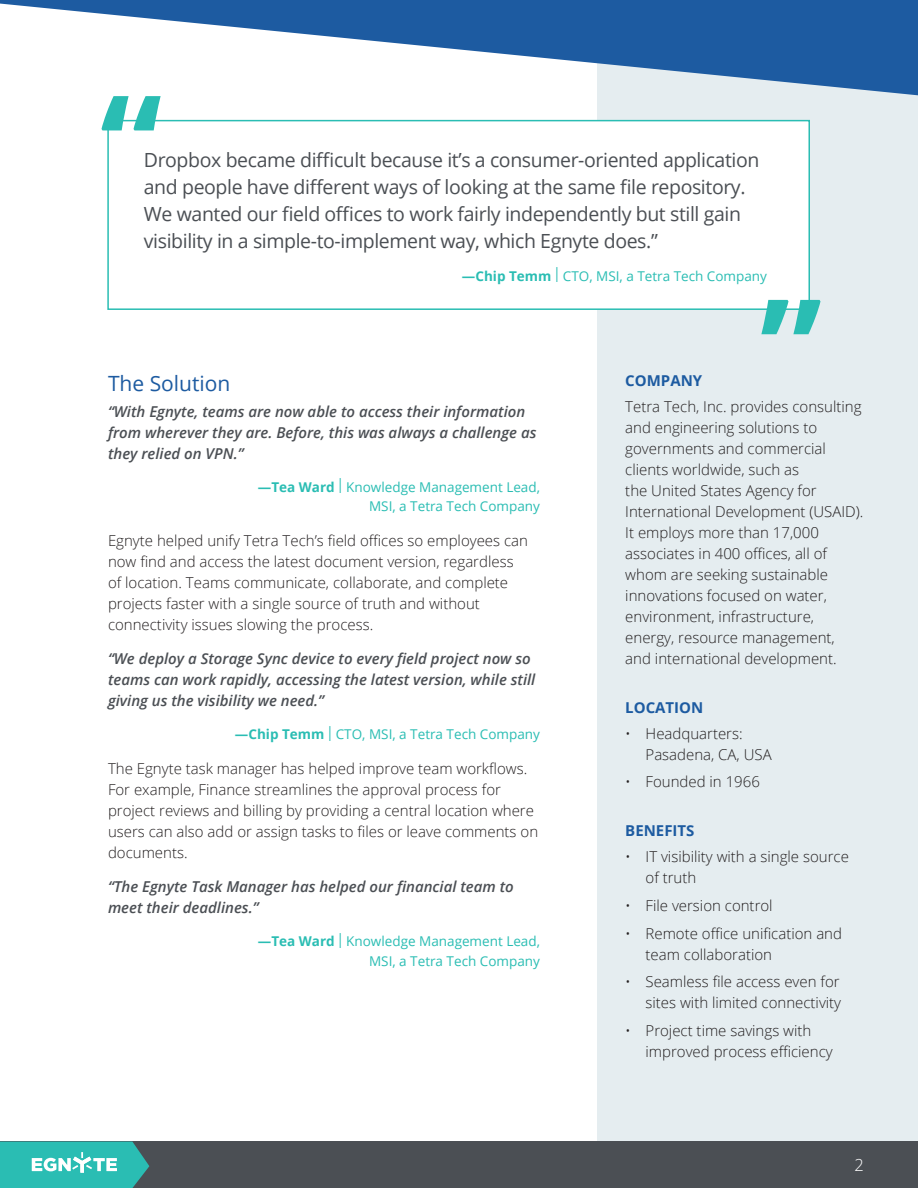
<style>
.page{position:relative;width:918px;height:1188px;background:#fff}
.page>*{position:absolute;margin:0;border:0;box-sizing:border-box;transform-origin:0 0}
.t1{font:21px "Open Sans";color:#1d5ba1}
.t2{font:19.5px/27px "Open Sans";letter-spacing:-.02em;color:#4b4f54}
.t3{font:300 16.5px "Open Sans";color:#fff}
.t4{font:300 15px/21px "Open Sans";color:#231f20}
.t5{font:italic 600 15px/21px "Open Sans";color:#4b4f54}
.t6{font:700 15px "Open Sans";color:#1d5ba1}
.t7{font:13.5px/19.5px "Open Sans";color:#2abdb3;text-align:right}
.s1{font-weight:700}
.s2{font-weight:300;font-size:19.5px}
</style>
<div class="page">
<div style="left:597px;top:0;width:321px;height:1188px;background:#e5edf0"></div>
<div style="left:107px;top:120px;width:703px;height:190px;background:#fff;border:2px solid #2abdb3"></div>
<svg style="left:102px;top:97px;width:59px;height:33px"></svg>
<svg style="left:761px;top:300px;width:60px;height:34px"></svg>
<svg style="left:0;top:0;width:918px;height:97px;fill:#1d5ba1"></svg>
<div style="left:0;top:1142px;width:918px;height:46px;background:#4b4f54"></div>
<svg style="left:0;top:1142px;width:149px;height:46px;background:#40bdb5"></svg>
<p class="t2" style="left:144px;top:145px;width:617px">Dropbox became difficult because it’s a consumer-oriented application and people have different ways of looking at the same file repository.<br>We wanted our field offices to work fairly independently but still gain visibility in a simple-to-implement way, which Egnyte does.”</p>
<p class="t7" style="left:462px;top:266px;width:307px"><span class="s1">—Chip Temm</span> <span class="s2">l</span> CTO, MSI, a Tetra Tech Company</p>
<h1 class="t1" style="left:108px;top:369px;width:124px">The Solution</h1>
<p class="t5" style="left:108px;top:400px;width:430px">“With Egnyte, teams are now able to access their information from wherever they are. Before, this was always a challenge as they relied on VPN.”</p>
<p class="t7" style="left:258px;top:477px;width:284px"><span class="s1">—Tea Ward</span> <span class="s2">l</span> Knowledge Management Lead,<br>MSI, a Tetra Tech Company</p>
<p class="t4" style="left:108px;top:529px;width:421px">Egnyte helped unify Tetra Tech’s field offices so employees can now find and access the latest document version, regardless of location. Teams communicate, collaborate, and complete projects faster with a single source of truth and without connectivity issues slowing the process.</p>
<p class="t5" style="left:108px;top:648px;width:429px">“We deploy a Storage Sync device to every field project now so teams can work rapidly, accessing the latest version, while still giving us the visibility we need.”</p>
<p class="t7" style="left:235px;top:724px;width:307px"><span class="s1">—Chip Temm</span> <span class="s2">l</span> CTO, MSI, a Tetra Tech Company</p>
<p class="t4" style="left:108px;top:757px;width:432px">The Egnyte task manager has helped improve team workflows.<br>For example, Finance streamlines the approval process for project reviews and billing by providing a central location where users can also add or assign tasks to files or leave comments on documents.</p>
<p class="t5" style="left:108px;top:876px;width:407px">“The Egnyte Task Manager has helped our financial team to meet their deadlines.”</p>
<p class="t7" style="left:258px;top:931px;width:284px"><span class="s1">—Tea Ward</span> <span class="s2">l</span> Knowledge Management Lead,<br>MSI, a Tetra Tech Company</p>
<p class="t6" style="left:625px;top:370px;width:78px">COMPANY</p>
<p class="t4" style="left:625px;top:396px;width:240px">Tetra Tech, Inc. provides consulting and engineering solutions to governments and commercial clients worldwide, such as<br>the United States Agency for<br>International Development (USAID).<br>It employs more than 17,000 associates in 400 offices, all of whom are seeking sustainable innovations focused on water, environment, infrastructure, energy, resource management, and international development.</p>
<p class="t6" style="left:625px;top:697px;width:80px">LOCATION</p>
<p class="t4" style="left:646px;top:722px;width:128px;text-indent:-20px">• Headquarters:<br>Pasadena, CA, USA</p>
<p class="t4" style="left:625px;top:771px;width:136px">• Founded in 1966</p>
<p class="t6" style="left:625px;top:820px;width:71px">BENEFITS</p>
<p class="t4" style="left:646px;top:846px;width:205px;text-indent:-20px">• IT visibility with a single source of truth</p>
<p class="t4" style="left:625px;top:894px;width:149px">• File version control</p>
<p class="t4" style="left:646px;top:922px;width:198px;text-indent:-20px">• Remote office unification and team collaboration</p>
<p class="t4" style="left:625px;top:971px;width:217px;text-align:right">• Seamless file access even for sites with limited connectivity</p>
<p class="t4" style="left:646px;top:1020px;width:189px;text-indent:-20px">• Project time savings with improved process efficiency</p>
<p class="t3" style="left:855px;top:1154px;width:11px">2</p>
</div>
